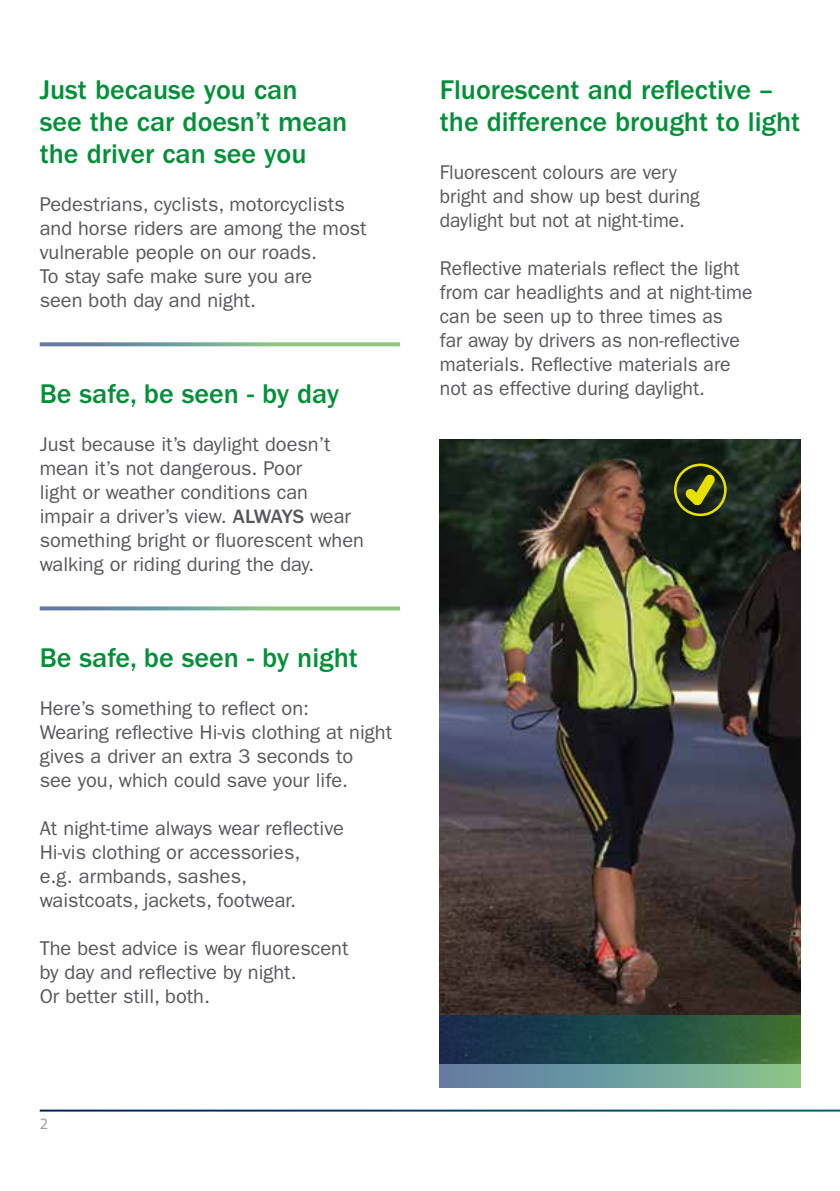
<style>
.page{position:relative;width:840px;height:1191px;background:#fff}
.page>*{position:absolute;margin:0;border:0;box-sizing:border-box;transform-origin:0 0}
.t1{font:500 28px/32px "ITC Franklin Gothic Std";color:#009037}
.t2{font:20px/24px "ITC Franklin Gothic Std";color:#58585a}
.t3{font:20px/24px "ITC Franklin Gothic Std";color:#58585a;scale:.96 1}
.t4{font:16px "Myriad Pro";color:#9c9e9f}
.s1{font-weight:500}
</style>
<div class="page">
<svg style="left:40px;top:606px;width:360px;height:4px"></svg>
<svg style="left:40px;top:342px;width:360px;height:4px"></svg>
<img style="left:439px;top:439px;width:360px;height:576px">
<div style="left:673px;top:463px;width:53px;height:53px;border:3px solid #e7df00;border-radius:50%"></div>
<svg style="left:684px;top:474px;width:31px;height:32px"></svg>
<svg style="left:439px;top:1015px;width:360px;height:72px"></svg>
<h3 class="t1" style="left:40px;top:74px;width:309px">Just because you can<br>see the car doesn’t mean the driver can see you</h3>
<p class="t2" style="left:40px;top:192px;width:328px">Pedestrians, cyclists, motorcyclists and horse riders are among the most vulnerable people on our roads.<br>To stay safe make sure you are<br>seen both day and night.</p>
<h3 class="t1" style="left:40px;top:378px;width:301px">Be safe, be seen - by day</h3>
<p class="t2" style="left:40px;top:432px;width:325px">Just because it’s daylight doesn’t mean it’s not dangerous. Poor<br>light or weather conditions can impair a driver’s view. <span class="s1">ALWAYS</span> wear something bright or fuorescent when walking or riding during the day.</p>
<h3 class="t1" style="left:40px;top:642px;width:319px">Be safe, be seen - by night</h3>
<p class="t2" style="left:40px;top:696px;width:353px">Here’s something to refect on:<br>Wearing refective Hi-vis clothing at night gives a driver an extra 3 seconds to<br>see you, which could save your life.</p>
<p class="t2" style="left:40px;top:816px;width:305px">At night-time always wear refective<br>Hi-vis clothing or accessories,</p>
<p class="t2" style="left:40px;top:864px;width:257px">e.g. armbands, sashes, waistcoats, jackets, footwear.</p>
<p class="t2" style="left:40px;top:936px;width:310px">The best advice is wear fuorescent by day and refective by night.<br>Or better still, both.</p>
<p class="t4" style="left:40px;top:1114px;width:10px">2</p>
<h3 class="t1" style="left:439px;top:74px;width:362px">Fluorescent and refective – the difference brought to light</h3>
<p class="t3" style="left:439px;top:160px;width:272px">Fluorescent colours are very bright and show up best during daylight but not at night-time.</p>
<p class="t2" style="left:439px;top:256px;width:314px">Refective materials refect the light from car headlights and at night-time can be seen up to three times as<br>far away by drivers as non-refective materials. Refective materials are not as effective during daylight.</p>
</div>
